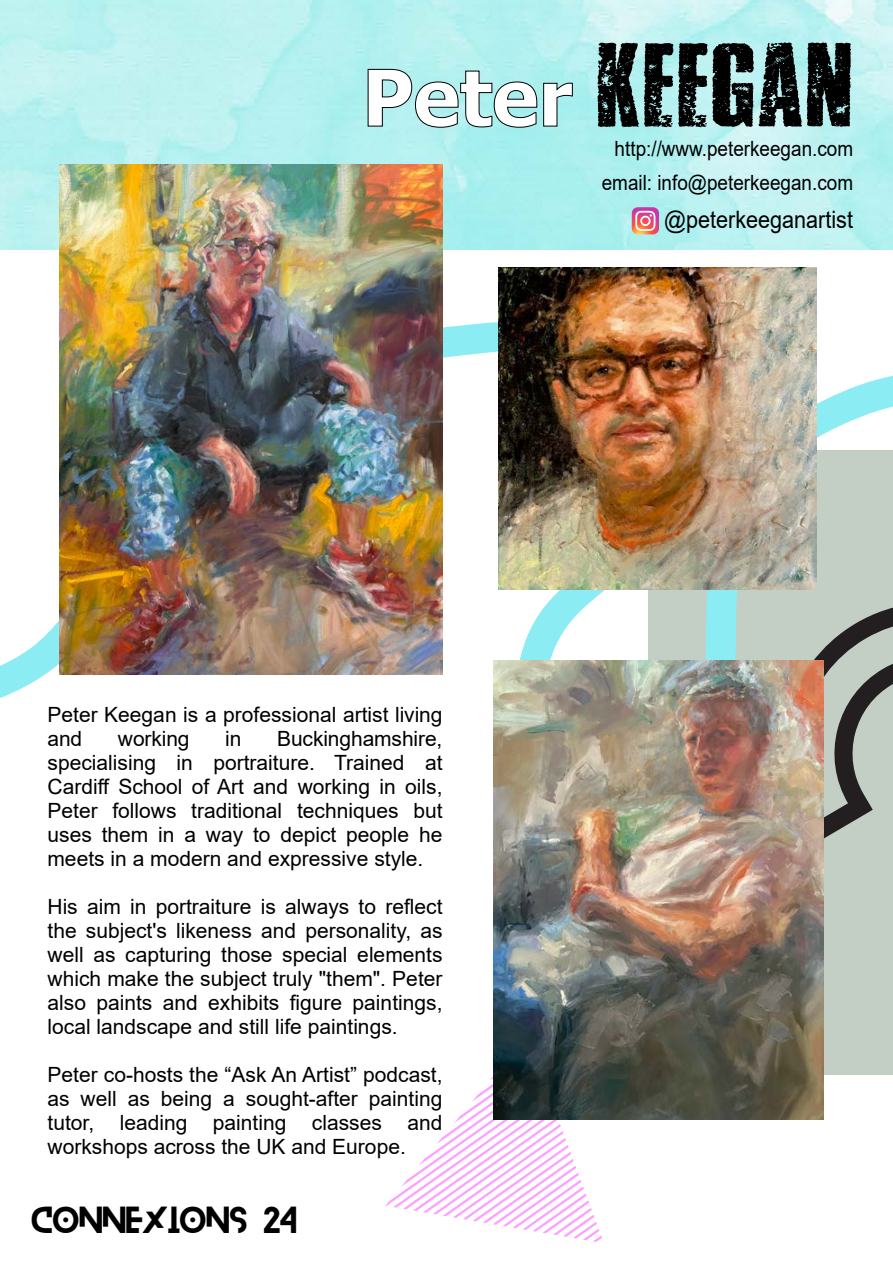
<style>
.page{position:relative;width:893px;height:1263px;background:#fff}
.page>*{position:absolute;margin:0;border:0;box-sizing:border-box;transform-origin:0 0}
.t1{font:114px "ERODEDUPPERCASE Condensed Regula";color:#000;scale:1.4 1}
.t2{font:33px "Blanka";color:#000}
.t3{font:24px "Arial";color:#000;scale:.9 1}
.t4{font:21px/24px "Arial";color:#000;text-align:justify}
.t5{font:21px/33.8px "Arial";color:#000;text-align:right;scale:.9 1}
.s1{font-family:"Tahoma";font-weight:700;font-size:78px;color:#fff}
</style>
<div class="page">
<img style="left:0;top:0;width:893px;height:251px">
<div style="left:648px;top:450px;width:245px;height:624px;background:#c3cec4"></div>
<svg style="left:0;top:320px;width:893px;height:378px"></svg>
<svg style="left:760px;top:581px;width:133px;height:258px"></svg>
<svg style="left:385px;top:1076px;width:219px;height:167px"></svg>
<svg style="left:367px;top:69px;width:206px;height:59px;background:#9edad9"></svg>
<svg style="left:632px;top:207px;width:27px;height:27px"></svg>
<img style="left:59px;top:165px;width:383px;height:509px">
<img style="left:493px;top:660px;width:331px;height:459px">
<img style="left:498px;top:267px;width:318px;height:322px">
<h1 class="t1" style="left:362px;top:19px;width:352px"><span class="s1">Peter</span> KEEGAN</h1>
<p class="t5" style="left:602px;top:132px;width:281px">http://www.peterkeegan.com email: info@peterkeegan.com</p>
<p class="t4" style="left:48px;top:703px;width:396px">Peter Keegan is a professional artist living and</p>
<p class="t4" style="left:48px;top:727px;width:396px;text-indent:230px">Buckinghamshire, specialising in portraiture. Trained at Cardiff School of Art and working in oils, Peter follows traditional techniques but uses them in a way to depict people he meets in a modern and expressive style.</p>
<p class="t4" style="left:48px;top:895px;width:397px">His aim in portraiture is always to reflect the subject's likeness and personality, as well as capturing those special elements which make the subject truly "them". Peter also paints and exhibits figure paintings, local landscape and still life paintings.</p>
<p class="t4" style="left:48px;top:1063px;width:396px">Peter co-hosts the “Ask An Artist” podcast, as well as being a sought-after painting tutor, leading painting classes and workshops across the UK and Europe.</p>
<p class="t4" style="left:118px;top:727px;width:73px">working</p>
<p class="t4" style="left:225px;top:727px;width:18px">in</p>
<h2 class="t2" style="left:32px;top:1202px;width:266px">CONNEXIONS 24</h2>
<p class="t3" style="left:664px;top:203px;width:211px">@peterkeeganartist</p>
</div>
